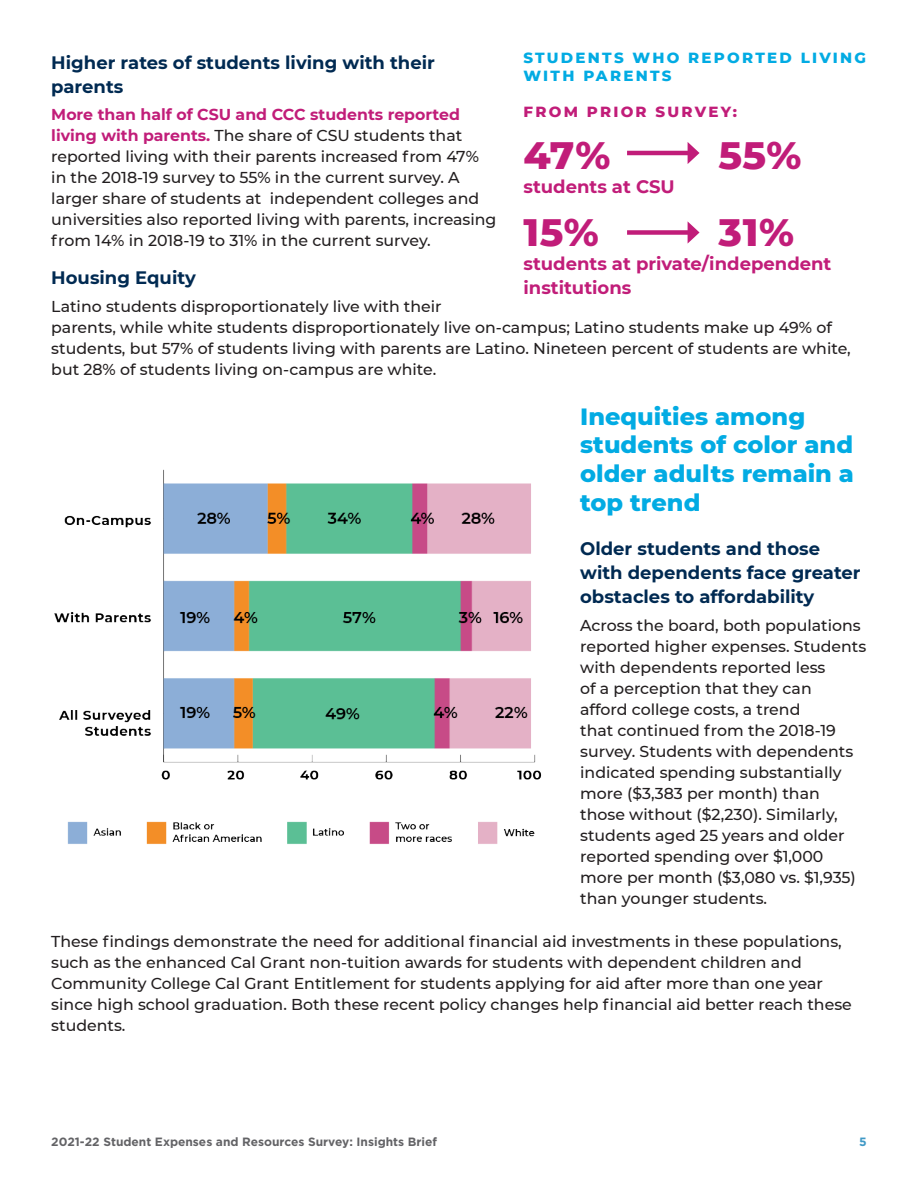
<style>
.page{position:relative;width:918px;height:1188px;background:#fff}
.page>*{position:absolute;margin:0;border:0;box-sizing:border-box;transform-origin:0 0}
.Body_Copy_Emphasis_P{font:800 39px "Montserrat";letter-spacing:.015em;color:#c11d79}
.Heading_2{font:800 24px/28.8px "Montserrat";color:#02abe3}
.Heading_4{font:700 18px/24px "Montserrat";color:#002a52}
.Body_Copy_Emphasis_P-2{font:700 18px/24px "Montserrat";color:#c11d79}
.Body_Copy{font:500 15.75px/21px "Montserrat";color:#231f20}
.Heading_5{font:800 15px/18px "Montserrat";letter-spacing:.15em;color:#02abe3}
.Heading_5-2{font:800 15px "Montserrat";letter-spacing:.15em;color:#c11d79}
.t1{font:700 12px "Gotham";color:#636366}
.t2{font:700 12px "Gotham";color:#4099c6}
.s1{font-weight:700;color:#c11d79}
</style>
<div class="page">
<img style="left:54px;top:469px;width:488px;height:375px">
<hr style="left:627px;top:151px;width:65px;height:4px;background:#c11d79">
<svg style="left:688px;top:142px;width:12px;height:22px"></svg>
<div style="left:627px;top:230px;width:65px;height:5px;background:#c11d79"></div>
<svg style="left:688px;top:222px;width:12px;height:21px"></svg>
<h6 class="Heading_5" style="left:524px;top:47px;width:344px">STUDENTS WHO REPORTED LIVING<br>WITH PARENTS</h6>
<h6 class="Heading_5-2" style="left:524px;top:100px;width:215px">FROM PRIOR SURVEY:</h6>
<p class="Body_Copy_Emphasis_P" style="left:524px;top:127px;width:88px">47%</p>
<p class="Body_Copy_Emphasis_P" style="left:718px;top:127px;width:84px">55%</p>
<p class="Body_Copy_Emphasis_P-2" style="left:524px;top:174px;width:153px">students at CSU</p>
<p class="Body_Copy_Emphasis_P" style="left:524px;top:203px;width:77px">15%</p>
<p class="Body_Copy_Emphasis_P" style="left:719px;top:203px;width:77px">31%</p>
<p class="Body_Copy_Emphasis_P-2" style="left:524px;top:250px;width:309px">students at private/independent institutions</p>
<h5 class="Heading_4" style="left:51px;top:49px;width:385px">Higher rates of students living with their parents</h5>
<p class="Body_Copy" style="left:51px;top:104px;width:447px"><span class="s1">More than half of CSU and CCC students reported living with parents.</span> The share of CSU students that reported living with their parents increased from 47% in the 2018-19 survey to 55% in the current survey. A larger share of students at independent colleges and universities also reported living with parents, increasing from 14% in 2018-19 to 31% in the current survey.</p>
<h5 class="Heading_4" style="left:51px;top:265px;width:146px">Housing Equity</h5>
<p class="Body_Copy" style="left:51px;top:295px;width:801px">Latino students disproportionately live with their<br>parents, while white students disproportionately live on-campus; Latino students make up 49% of students, but 57% of students living with parents are Latino. Nineteen percent of students are white, but 28% of students living on-campus are white.</p>
<h3 class="Heading_2" style="left:580px;top:400px;width:275px">Inequities among students of color and older adults remain a top trend</h3>
<h5 class="Heading_4" style="left:580px;top:536px;width:282px">Older students and those with dependents face greater obstacles to affordability</h5>
<p class="Body_Copy" style="left:580px;top:614px;width:288px">Across the board, both populations reported higher expenses. Students with dependents reported less<br>of a perception that they can<br>afford college costs, a trend<br>that continued from the 2018-19 survey. Students with dependents indicated spending substantially more ($3,383 per month) than those without ($2,230). Similarly, students aged 25 years and older reported spending over $1,000 more per month ($3,080 vs. $1,935) than younger students.</p>
<p class="Body_Copy" style="left:51px;top:930px;width:802px">These findings demonstrate the need for additional financial aid investments in these populations, such as the enhanced Cal Grant non-tuition awards for students with dependent children and Community College Cal Grant Entitlement for students applying for aid after more than one year since high school graduation. Both these recent policy changes help financial aid better reach these students.</p>
<p class="t1" style="left:51px;top:1134px;width:387px">2021-22 Student Expenses and Resources Survey: Insights Brief</p>
<p class="t2" style="left:859px;top:1134px;width:9px">5</p>
</div>
